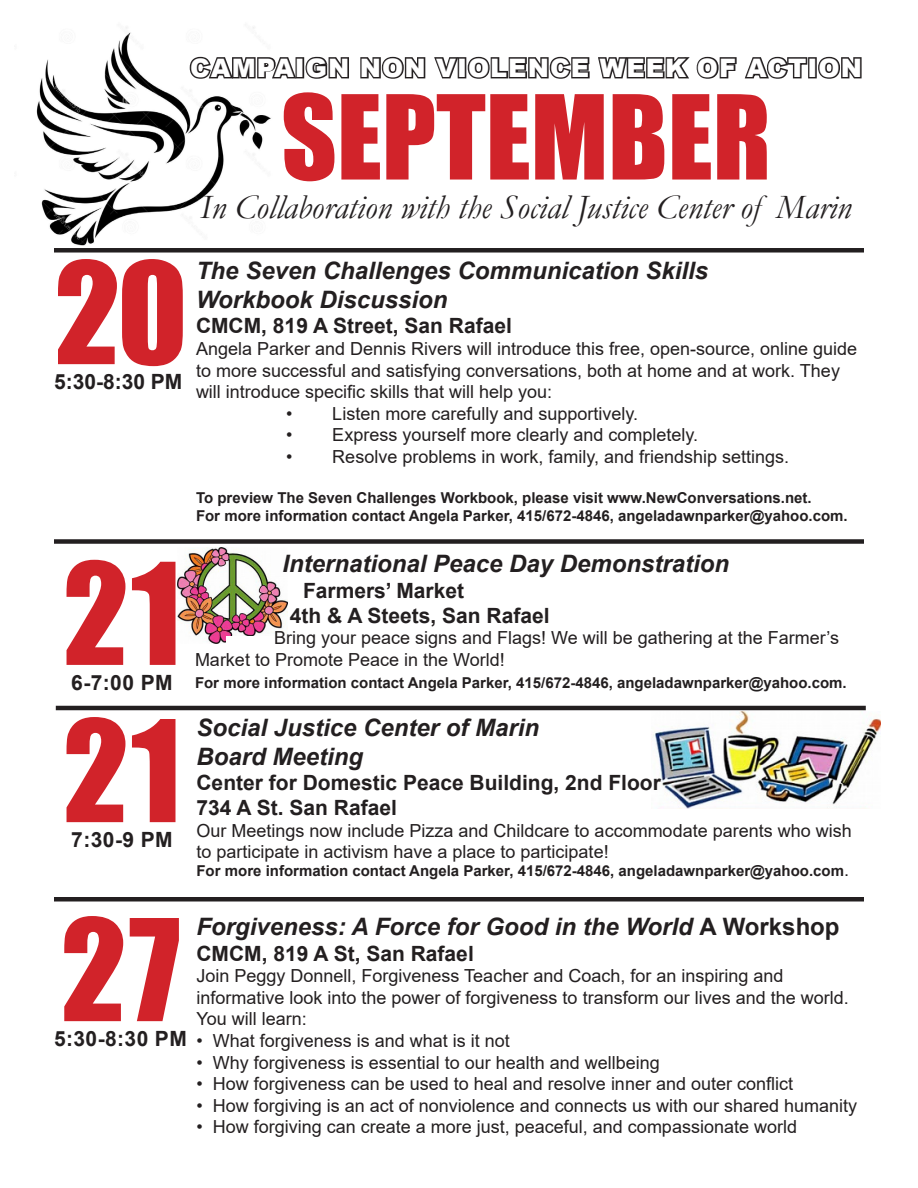
<style>
.page{position:relative;width:918px;height:1188px;background:#fff}
.page>*{position:absolute;margin:0;border:0;box-sizing:border-box;transform-origin:0 0}
.t1{font:130.5px "Impact";letter-spacing:.02em;color:#d1232a}
.t2{font:108px "Impact";color:#d1232a}
.t3{font:italic 34.5px "Garamond";color:#231f20}
.t4{font:900 25.5px "Arial";letter-spacing:.04em;color:#fff}
.t5{font:italic 700 24px "Arial";color:#231f20}
.t6{font:700 21px "Arial";color:#231f20}
.t7{font:18px/21.6px "Arial";color:#231f20}
.t8{font:700 15px "Arial";color:#231f20}
.s1{font-weight:400;font-size:18px}
.s2{font-style:normal}
</style>
<div class="page">
<img style="left:178px;top:548px;width:110px;height:95px">
<div style="left:226px;top:636px;width:52px;height:9px;background:#fff"></div>
<img style="left:652px;top:711px;width:228px;height:97px">
<img style="left:36px;top:27px;width:235px;height:219px">
<svg style="left:188px;top:39px;width:161px;height:43px"></svg>
<svg style="left:360px;top:56px;width:100px;height:23px"></svg>
<div style="left:458px;top:57px;width:8px;height:21px;border:3px solid #231f20"></div>
<svg style="left:466px;top:56px;width:343px;height:23px"></svg>
<div style="left:808px;top:57px;width:9px;height:21px;border:3px solid #231f20"></div>
<svg style="left:816px;top:56px;width:46px;height:23px"></svg>
<div style="left:54px;top:248px;width:810px;height:5px;background:#231f20"></div>
<div style="left:54px;top:539px;width:810px;height:5px;background:#231f20"></div>
<hr style="left:56px;top:706px;width:810px;height:4px;background:#231f20">
<div style="left:54px;top:897px;width:810px;height:5px;background:#231f20"></div>
<p class="t4" style="left:190px;top:49px;width:673px">CAMPAIGN NON VIOLENCE WEEK OF ACTION</p>
<p class="t2" style="left:281px;top:53px;width:491px">SEPTEMBER</p>
<p class="t3" style="left:200px;top:184px;width:653px">In Collaboration with the Social Justice Center of Marin</p>
<p class="t1" style="left:55px;top:212px;width:134px">20</p>
<p class="t5" style="left:196px;top:255px;width:514px">The Seven Challenges Communication Skills</p>
<p class="t5" style="left:196px;top:284px;width:253px">Workbook Discussion</p>
<p class="t6" style="left:196px;top:311px;width:317px">CMCM, 819 A Street, San Rafael</p>
<p class="t7" style="left:196px;top:338px;width:663px">Angela Parker and Dennis Rivers will introduce this free, open-source, online guide to more successful and satisfying conversations, both at home and at work. They will introduce specific skills that will help you:</p>
<p class="t7" style="left:286px;top:403px;width:354px">• Listen more carefully and supportively.</p>
<p class="t7" style="left:286px;top:424px;width:414px">• Express yourself more clearly and completely.</p>
<p class="t7" style="left:286px;top:446px;width:505px">• Resolve problems in work, family, and friendship settings.</p>
<p class="t8" style="left:196px;top:487px;width:617px">To preview The Seven Challenges Workbook, please visit www.NewConversations.net.</p>
<p class="t8" style="left:196px;top:505px;width:653px">For more information contact Angela Parker, 415/672-4846, angeladawnparker@yahoo.com.</p>
<p class="t5" style="left:282px;top:548px;width:448px">International Peace Day Demonstration</p>
<p class="t6" style="left:303px;top:575px;width:163px">Farmers’ Market</p>
<p class="t6" style="left:290px;top:601px;width:261px">4th &amp; A Steets, San Rafael</p>
<p class="t7" style="left:274px;top:627px;width:567px">Bring your peace signs and Flags! We will be gathering at the Farmer’s</p>
<p class="t7" style="left:195px;top:649px;width:311px">Market to Promote Peace in the World!</p>
<p class="t8" style="left:195px;top:672px;width:653px">For more information contact Angela Parker, 415/672-4846, angeladawnparker@yahoo.com.</p>
<p class="t6" style="left:54px;top:367px;width:130px">5:30-8:30 PM</p>
<p class="t1" style="left:63px;top:512px;width:119px">21</p>
<p class="t6" style="left:71px;top:668px;width:103px">6-7:00 PM</p>
<p class="t1" style="left:63px;top:670px;width:119px">21</p>
<p class="t6" style="left:71px;top:825px;width:103px">7:30-9 PM</p>
<p class="t5" style="left:196px;top:712px;width:344px">Social Justice Center of Marin</p>
<p class="t5" style="left:196px;top:740px;width:168px">Board Meeting</p>
<p class="t6" style="left:196px;top:768px;width:466px">Center for Domestic Peace Building, 2nd Floor</p>
<p class="t6" style="left:196px;top:793px;width:202px">734 A St. San Rafael</p>
<p class="t7" style="left:196px;top:820px;width:657px">Our Meetings now include Pizza and Childcare to accommodate parents who wish to participate in activism have a place to participate!</p>
<p class="t8" style="left:196px;top:861px;width:654px">For more information contact Angela Parker, 415/672-4846, angeladawnparker@yahoo.com<span class="s1">.</span></p>
<p class="t1" style="left:61px;top:869px;width:121px">27</p>
<p class="t5" style="left:196px;top:911px;width:645px">Forgiveness: A Force for Good in the World <span class="s2">A Workshop</span></p>
<p class="t6" style="left:196px;top:938px;width:279px">CMCM, 819 A St, San Rafael</p>
<p class="t7" style="left:196px;top:965px;width:654px">Join Peggy Donnell, Forgiveness Teacher and Coach, for an inspiring and informative look into the power of forgiveness to transform our lives and the world.<br>You will learn:</p>
<p class="t7" style="left:196px;top:1030px;width:315px">• What forgiveness is and what is it not</p>
<p class="t7" style="left:196px;top:1051px;width:465px">• Why forgiveness is essential to our health and wellbeing</p>
<p class="t7" style="left:196px;top:1073px;width:598px">• How forgiveness can be used to heal and resolve inner and outer conflict</p>
<p class="t7" style="left:196px;top:1095px;width:662px">• How forgiving is an act of nonviolence and connects us with our shared humanity</p>
<p class="t7" style="left:196px;top:1116px;width:602px">• How forgiving can create a more just, peaceful, and compassionate world</p>
<p class="t6" style="left:54px;top:1024px;width:134px">5:30-8:30 PM</p>
</div>
